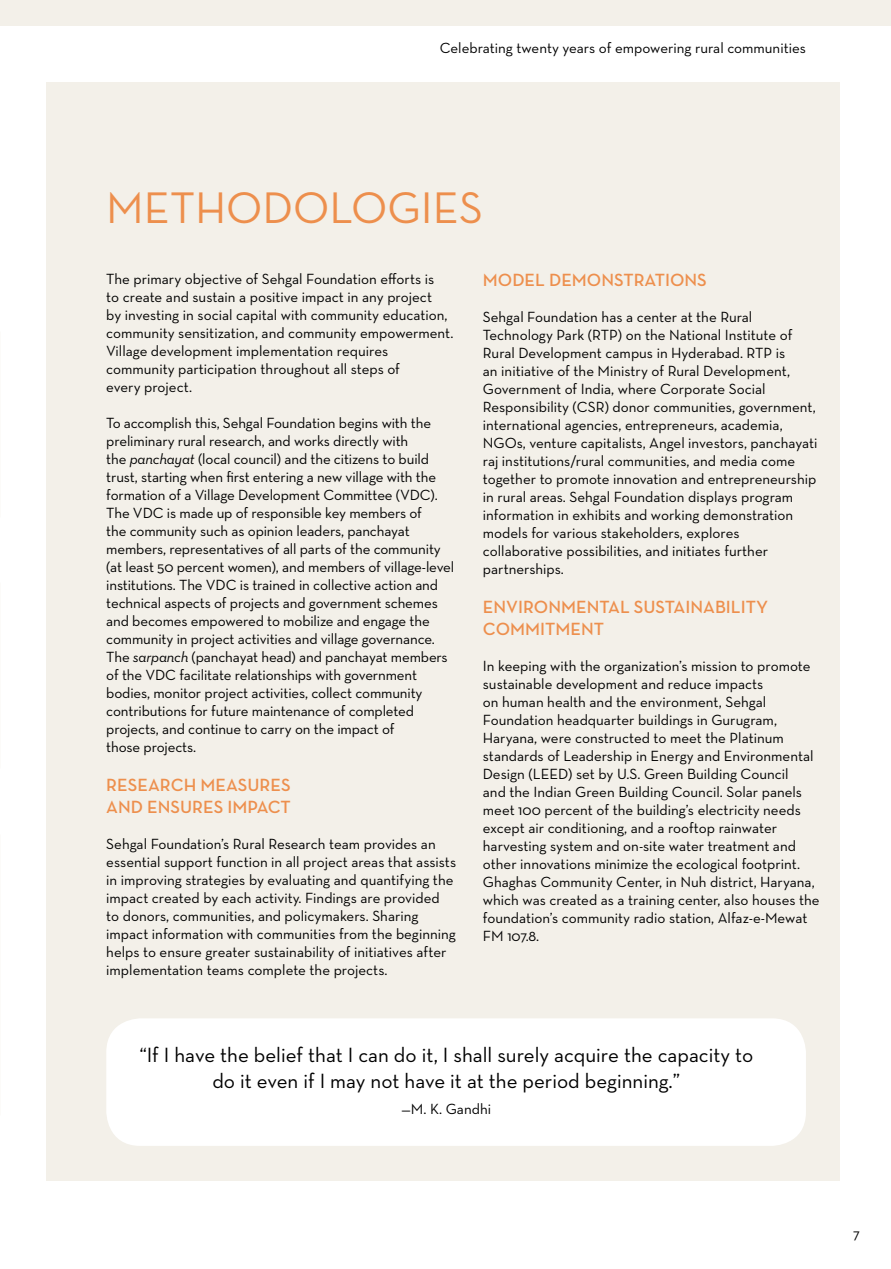
<style>
.page{position:relative;width:891px;height:1269px;background:#fff}
.page>*{position:absolute;margin:0;border:0;box-sizing:border-box;transform-origin:0 0}
.t1{font:45px "Neutra Text";color:#ed8f4d}
.t2{font:21px/25.2px "Neutra Text";color:#000;text-align:center}
.t3{font:600 18px/21.6px "Neutra Text";color:#ed8f4d}
.t4{font:15px/18px "Neutra Text";color:#000}
.s1{font-style:italic}
</style>
<div class="page">
<div style="left:46px;top:82px;width:794px;height:1098px;background:#f3f0e9"></div>
<div style="left:106px;top:1018px;width:700px;height:128px;background:#fff;border-radius:34px"></div>
<div style="left:0;top:0;width:891px;height:26px;background:#f3f0e9"></div>
<p class="t4" style="left:440px;top:39px;width:368px">Celebrating twenty years of empowering rural communities</p>
<h1 class="t1" style="left:106px;top:180px;width:378px">METHODOLOGIES</h1>
<p class="t4" style="left:106px;top:269px;width:349px">The primary objective of Sehgal Foundation efforts is<br>to create and sustain a positive impact in any project<br>by investing in social capital with community education, community sensitization, and community empowerment.<br>Village development implementation requires community participation throughout all steps of<br>every project.</p>
<p class="t4" style="left:106px;top:413px;width:349px">To accomplish this, Sehgal Foundation begins with the preliminary rural research, and works directly with<br>the <span class="s1">panchayat</span> (local council) and the citizens to build trust, starting when first entering a new village with the formation of a Village Development Committee (VDC).<br>The VDC is made up of responsible key members of<br>the community such as opinion leaders, panchayat members, representatives of all parts of the community (at least 50 percent women), and members of village-level institutions. The VDC is trained in collective action and technical aspects of projects and government schemes and becomes empowered to mobilize and engage the community in project activities and village governance.<br>The <span class="s1">sarpanch</span> (panchayat head) and panchayat members of the VDC facilitate relationships with government bodies, monitor project activities, collect community contributions for future maintenance of completed projects, and continue to carry on the impact of<br>those projects.</p>
<p class="t3" style="left:106px;top:774px;width:186px">RESEARCH MEASURES<br>AND ENSURES IMPACT</p>
<p class="t4" style="left:106px;top:834px;width:351px">Sehgal Foundation’s Rural Research team provides an essential support function in all project areas that assists in improving strategies by evaluating and quantifying the impact created by each activity. Findings are provided to donors, communities, and policymakers. Sharing impact information with communities from the beginning helps to ensure greater sustainability of initiatives after implementation teams complete the projects.</p>
<p class="t3" style="left:483px;top:268px;width:225px">MODEL DEMONSTRATIONS</p>
<p class="t4" style="left:483px;top:307px;width:336px">Sehgal Foundation has a center at the Rural Technology Park (RTP) on the National Institute of Rural Development campus in Hyderabad. RTP is<br>an initiative of the Ministry of Rural Development, Government of India, where Corporate Social Responsibility (CSR) donor communities, government, international agencies, entrepreneurs, academia, NGOs, venture capitalists, Angel investors, panchayati raj institutions/rural communities, and media come together to promote innovation and entrepreneurship in rural areas. Sehgal Foundation displays program information in exhibits and working demonstration models for various stakeholders, explores collaborative possibilities, and initiates further partnerships.</p>
<p class="t3" style="left:483px;top:596px;width:287px">ENVIRONMENTAL SUSTAINABILITY<br>COMMITMENT</p>
<p class="t4" style="left:483px;top:657px;width:338px">In keeping with the organization’s mission to promote sustainable development and reduce impacts<br>on human health and the environment, Sehgal Foundation headquarter buildings in Gurugram, Haryana, were constructed to meet the Platinum standards of Leadership in Energy and Environmental Design (LEED) set by U.S. Green Building Council<br>and the Indian Green Building Council. Solar panels meet 100 percent of the building’s electricity needs except air conditioning, and a rooftop rainwater harvesting system and on-site water treatment and other innovations minimize the ecological footprint.<br>Ghaghas Community Center, in Nuh district, Haryana, which was created as a training center, also houses the foundation’s community radio station, Alfaz-e-Mewat FM 107.8.</p>
<h2 class="t2" style="left:139px;top:1042px;width:615px">“If I have the belief that I can do it, I shall surely acquire the capacity to do it even if I may not have it at the period beginning.”</h2>
<p class="t4" style="left:402px;top:1100px;width:91px">—M. K. Gandhi</p>
<p class="t4" style="left:853px;top:1225px;width:8px">7</p>
</div>
